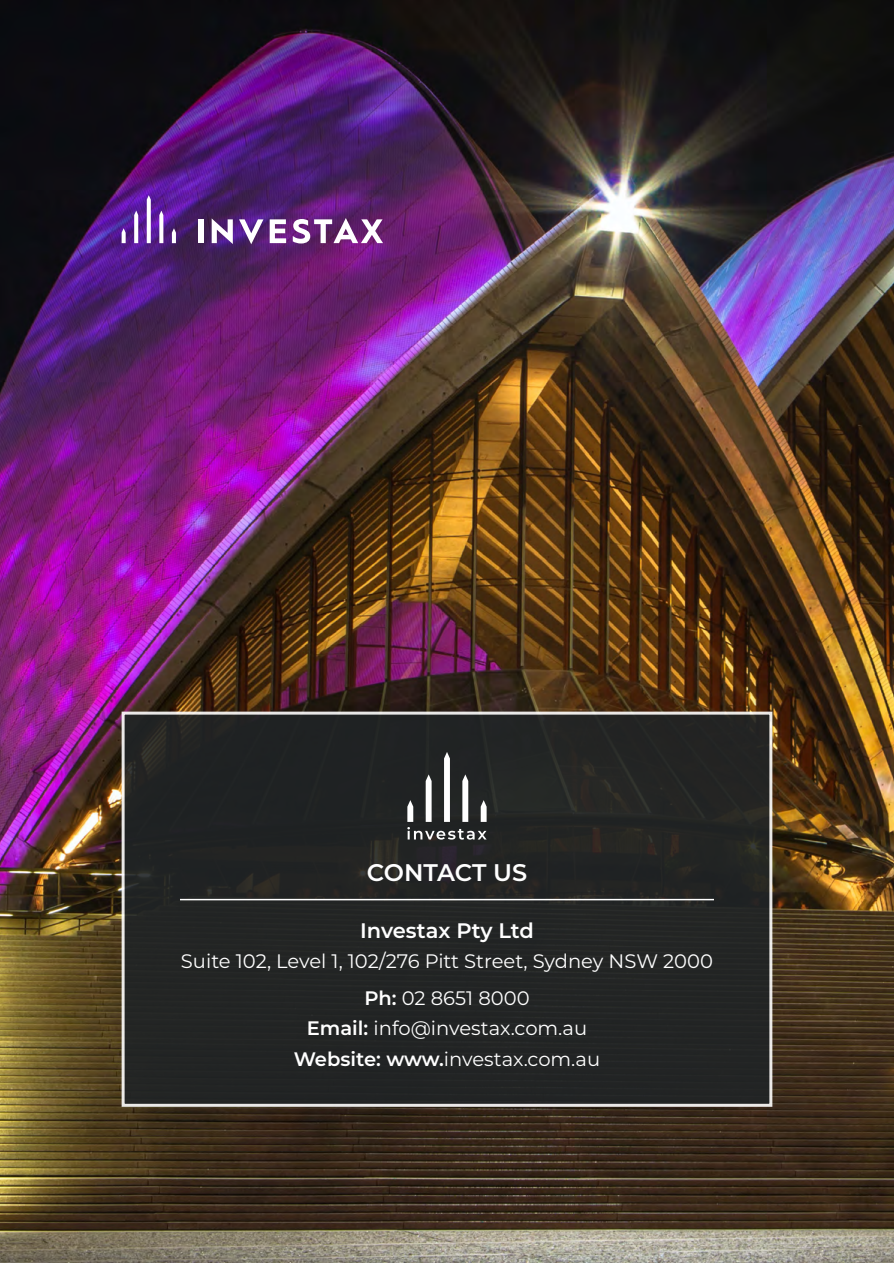
<style>
.page{position:relative;width:894px;height:1263px;background:#fff}
.page>*{position:absolute;margin:0;border:0;box-sizing:border-box;transform-origin:0 0}
.t1{font:600 24px "Montserrat";letter-spacing:-.01em;color:#fff}
.t2{font:600 21px "Montserrat";color:#fff}
.t3{font:19.5px/36.9px "Montserrat";color:#fff;text-align:center}
.s1{font-weight:600}
</style>
<div class="page">
<img style="left:0;top:0;width:893px;height:1263px">
<div style="left:122px;top:711px;width:650px;height:395px;background:#202426;border:3px solid #fff"></div>
<hr style="left:180px;top:899px;width:533px;height:1px;background:#fff">
<div style="left:198px;top:219px;width:5px;height:24px;background:#fff"></div>
<svg style="left:211px;top:218px;width:22px;height:26px"></svg>
<svg style="left:239px;top:219px;width:24px;height:25px"></svg>
<svg style="left:269px;top:219px;width:17px;height:24px"></svg>
<svg style="left:293px;top:218px;width:90px;height:25px"></svg>
<svg style="left:122px;top:228px;width:4px;height:15px"></svg>
<svg style="left:134px;top:211px;width:4px;height:32px"></svg>
<svg style="left:147px;top:195px;width:4px;height:48px"></svg>
<svg style="left:159px;top:211px;width:4px;height:32px"></svg>
<svg style="left:172px;top:228px;width:4px;height:15px"></svg>
<svg style="left:407px;top:752px;width:79px;height:87px"></svg>
<p class="t1" style="left:366px;top:855px;width:162px">CONTACT US</p>
<p class="t2" style="left:360px;top:915px;width:175px">Investax Pty Ltd</p>
<p class="t3" style="left:181px;top:942px;width:533px">Suite 102, Level 1, 102/276 Pitt Street, Sydney NSW 2000<br><span class="s1">Ph:</span> 02 8651 8000</p>
<p class="t3" style="left:293px;top:1012px;width:308px;line-height:30.2px"><span class="s1">Email:</span> info@investax.com.au<br><span class="s1">Website: www.</span>investax.com.au</p>
</div>
